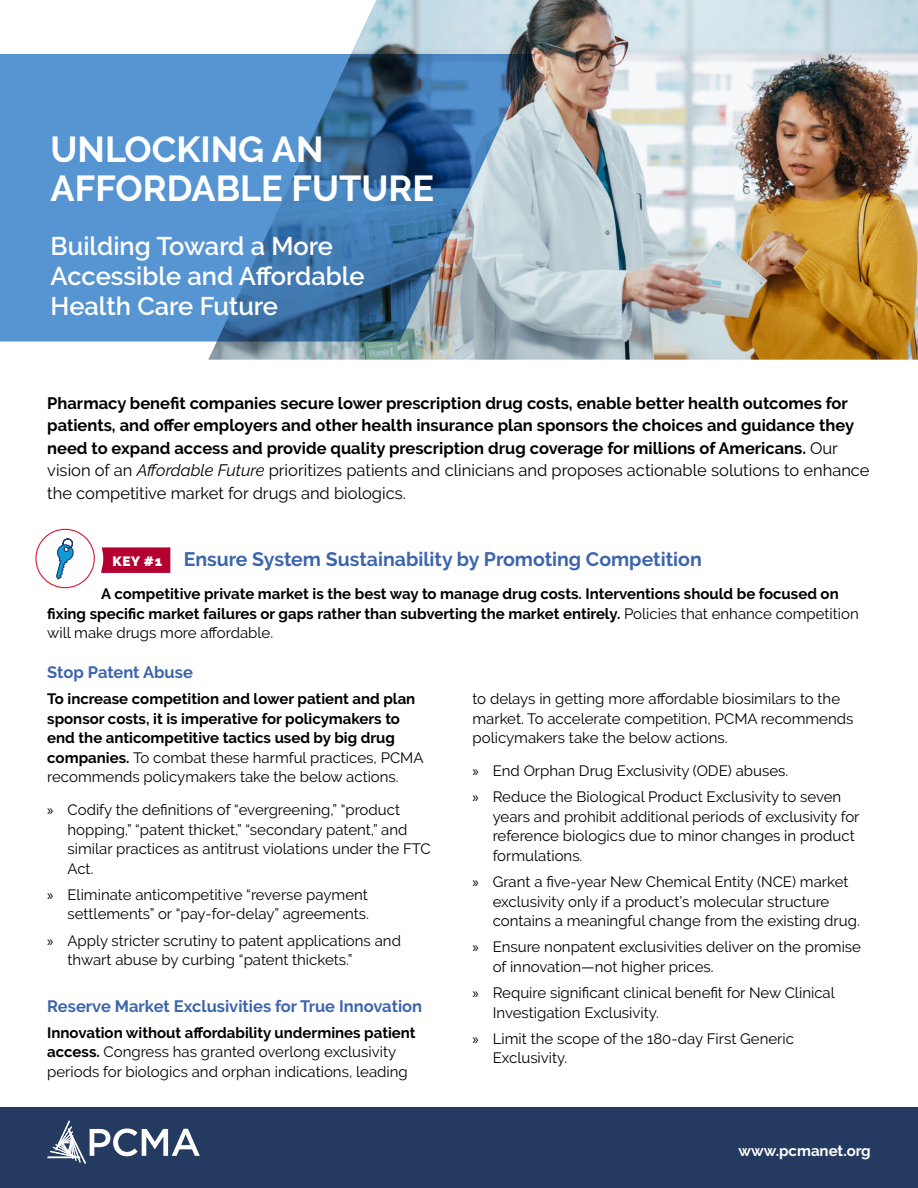
<style>
.page{position:relative;width:918px;height:1188px;background:#fff}
.page>*{position:absolute;margin:0;border:0;box-sizing:border-box;transform-origin:0 0}
.t1{font:700 36px/39px "Raleway";color:#fff}
.t2{font:600 25.5px/30px "Raleway";color:#fff}
.t3{font:700 19.5px "Raleway";color:#3c65ac}
.t4{font:700 16.5px/22.5px "Raleway";color:#000}
.t5{font:700 16.5px "Raleway";color:#3c65ac}
.t6{font:15px/19.5px "Raleway";color:#000}
.t7{font:700 15px/19.5px "Raleway";color:#000}
.t8{font:700 15px "Raleway";color:#fff}
.s1{font-weight:400}
.s2{font-weight:400;font-style:italic}
.s3{font-weight:900;font-size:13.5px;color:#fff}
.s4{font-family:"Myriad Pro"}
.s5{font-weight:700}
</style>
<div class="page">
<div style="left:0;top:1107px;width:918px;height:81px;background:#243a60"></div>
<hr style="left:47px;top:1156px;width:33px;height:2px;background:#fff">
<svg style="left:50px;top:1120px;width:150px;height:44px"></svg>
<img style="left:208px;top:0;width:710px;height:360px">
<div style="left:101px;top:547px;width:69px;height:26px;background:#b30031"></div>
<svg style="left:0;top:54px;width:534px;height:288px;background:#568abc"></svg>
<div style="left:27px;top:520px;width:76px;height:77px;background:#fff;border-radius:50%"></div>
<div style="left:35px;top:529px;width:60px;height:59px;border:1px solid #da1a32;border-radius:50%"></div>
<svg style="left:56px;top:538px;width:18px;height:42px"></svg>
<h1 class="t1" style="left:51px;top:130px;width:385px">UNLOCKING AN<br>AFFORDABLE FUTURE</h1>
<h2 class="t2" style="left:51px;top:231px;width:316px">Building Toward a More<br>Accessible and Affordable<br>Health Care Future</h2>
<p class="t4" style="left:47px;top:392px;width:824px">Pharmacy benefit companies secure lower prescription drug costs, enable better health outcomes for patients, and offer employers and other health insurance plan sponsors the choices and guidance they need to expand access and provide quality prescription drug coverage for millions of Americans. <span class="s1">Our vision of an</span> <span class="s2">Affordable Future</span> <span class="s1">prioritizes patients and clinicians and proposes actionable solutions to enhance the competitive market for drugs and biologics.</span></p>
<h3 class="t3" style="left:112px;top:548px;width:591px"><span class="s3">KEY #1</span> Ensure System Sustainability by Promoting Competition</h3>
<p class="t7" style="left:47px;top:584px;width:813px;text-indent:54px">A competitive private market is the best way to manage drug costs. Interventions should be focused on fixing specific market failures or gaps rather than subverting the market entirely. <span class="s1">Policies that enhance competition will make drugs more affordable.</span></p>
<p class="t5" style="left:47px;top:663px;width:147px">Stop Patent Abuse</p>
<p class="t7" style="left:47px;top:689px;width:378px">To increase competition and lower patient and plan sponsor costs, it is imperative for policymakers to end the anticompetitive tactics used by big drug companies. <span class="s1">To combat these harmful practices, PCMA recommends policymakers take the below actions.</span></p>
<p class="t6" style="left:68px;top:800px;width:365px;text-indent:-20px"><span class="s4">»</span> Codify the definitions of “evergreening,” “product hopping,” “patent thicket,” “secondary patent,” and similar practices as antitrust violations under the FTC Act.</p>
<p class="t6" style="left:47px;top:885px;width:323px;text-align:right"><span class="s4">»</span> Eliminate anticompetitive “reverse payment settlements” or “pay-for-delay” agreements.</p>
<p class="t6" style="left:68px;top:931px;width:335px;text-indent:-20px"><span class="s4">»</span> Apply stricter scrutiny to patent applications and thwart abuse by curbing “patent thickets.”</p>
<p class="t5" style="left:47px;top:996px;width:376px">Reserve Market Exclusivities for True Innovation</p>
<p class="t6" style="left:47px;top:1023px;width:370px"><span class="s5">Innovation without affordability undermines patient access.</span> Congress has granted overlong exclusivity periods for biologics and orphan indications, leading</p>
<p class="t6" style="left:472px;top:689px;width:383px">to delays in getting more affordable biosimilars to the market. To accelerate competition, PCMA recommends policymakers take the below actions.</p>
<p class="t6" style="left:472px;top:758px;width:370px;line-height:26.2px"><span class="s4">»</span> End Orphan Drug Exclusivity (ODE) abuses.<br><span class="s4">»</span> Reduce the Biological Product Exclusivity to seven</p>
<p class="t6" style="left:493px;top:807px;width:368px">years and prohibit additional periods of exclusivity for reference biologics due to minor changes in product formulations.</p>
<p class="t6" style="left:493px;top:872px;width:369px;text-indent:-20px"><span class="s4">»</span> Grant a five-year New Chemical Entity (NCE) market exclusivity only if a product’s molecular structure contains a meaningful change from the existing drug.</p>
<p class="t6" style="left:493px;top:937px;width:370px;text-indent:-20px"><span class="s4">»</span> Ensure nonpatent exclusivities deliver on the promise of innovation—not higher prices.</p>
<p class="t6" style="left:493px;top:983px;width:344px;text-indent:-20px"><span class="s4">»</span> Require significant clinical benefit for New Clinical<br>Investigation Exclusivity.</p>
<p class="t6" style="left:493px;top:1029px;width:303px;text-indent:-20px"><span class="s4">»</span> Limit the scope of the 180-day First Generic<br>Exclusivity.</p>
<p class="t8" style="left:739px;top:1142px;width:134px">www.pcmanet.org</p>
</div>
